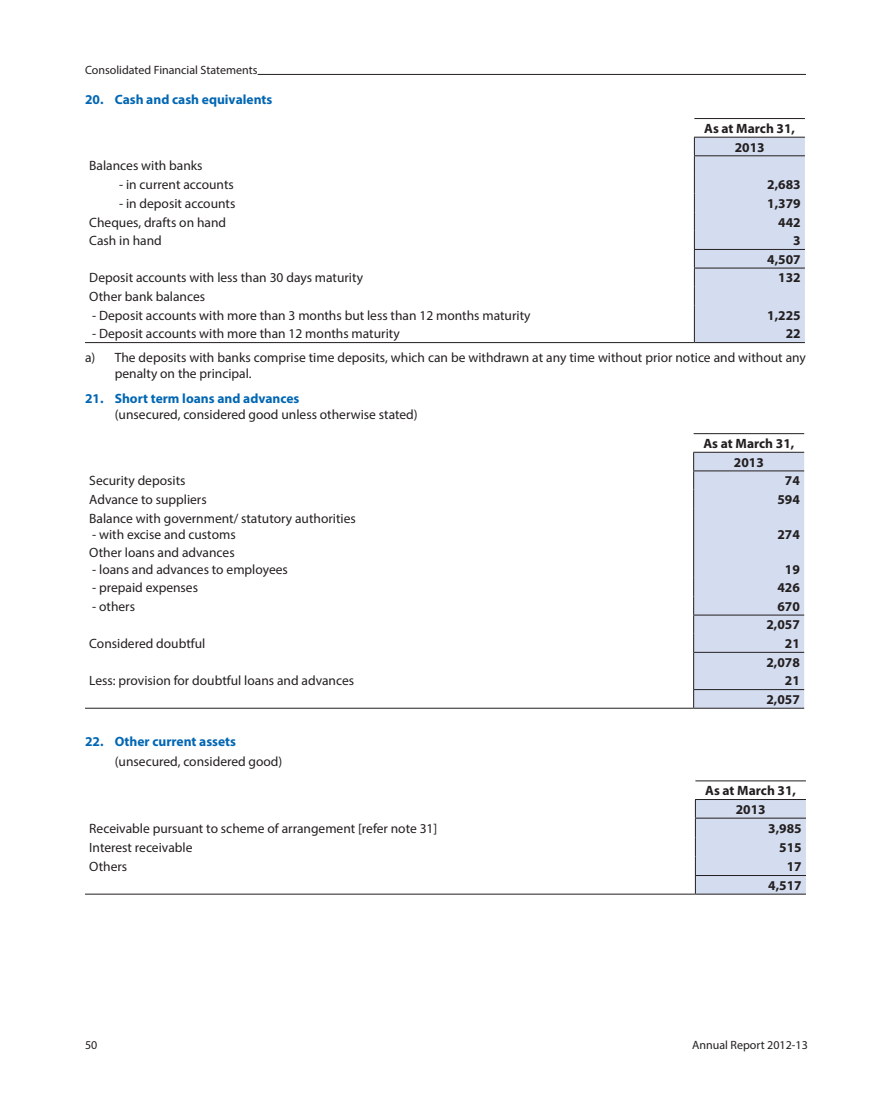
<style>
.page{position:relative;width:891px;height:1107px;background:#fff}
.page>*{position:absolute;margin:0;border:0;box-sizing:border-box;transform-origin:0 0}
.t1{font:13.5px/16.2px "Myriad Pro";color:#231f20}
.t2{font:700 13.5px/18.6px "Myriad Pro";color:#231f20;text-align:right}
.t3{font:700 13.5px "Myriad Pro";color:#0166b3}
.t4{font:12px "Myriad Pro";color:#231f20}
</style>
<div class="page">
<hr style="left:258px;top:74px;width:548px;height:1px;background:#231f20">
<div style="left:694px;top:138px;width:111px;height:204px;background:#d4ddef"></div>
<hr style="left:694px;top:118px;width:111px;height:1px;background:#231f20">
<hr style="left:694px;top:137px;width:111px;height:1px;background:#231f20">
<hr style="left:85px;top:342px;width:609px;height:1px;background:#231f20">
<hr style="left:694px;top:342px;width:111px;height:1px;background:#231f20">
<hr style="left:694px;top:249px;width:111px;height:1px;background:#231f20">
<hr style="left:694px;top:268px;width:111px;height:1px;background:#231f20">
<hr style="left:694px;top:155px;width:111px;height:1px;background:#231f20">
<div style="left:693px;top:453px;width:111px;height:255px;background:#d4ddef"></div>
<hr style="left:694px;top:433px;width:110px;height:1px;background:#231f20">
<hr style="left:693px;top:452px;width:111px;height:1px;background:#231f20">
<hr style="left:693px;top:471px;width:111px;height:1px;background:#231f20">
<hr style="left:693px;top:615px;width:111px;height:1px;background:#231f20">
<hr style="left:693px;top:652px;width:111px;height:1px;background:#231f20">
<hr style="left:693px;top:689px;width:111px;height:1px;background:#231f20">
<hr style="left:85px;top:708px;width:609px;height:1px;background:#231f20">
<hr style="left:694px;top:708px;width:110px;height:1px;background:#231f20">
<div style="left:695px;top:800px;width:111px;height:94px;background:#d4ddef"></div>
<hr style="left:695px;top:781px;width:111px;height:1px;background:#231f20">
<hr style="left:695px;top:799px;width:111px;height:1px;background:#231f20">
<hr style="left:695px;top:818px;width:111px;height:1px;background:#231f20">
<hr style="left:85px;top:894px;width:610px;height:1px;background:#231f20">
<hr style="left:695px;top:875px;width:111px;height:1px;background:#231f20">
<hr style="left:695px;top:894px;width:111px;height:1px;background:#231f20">
<p class="t4" style="left:85px;top:63px;width:174px">Consolidated Financial Statements</p>
<p class="t3" style="left:85px;top:90px;width:189px">20. Cash and cash equivalents</p>
<p class="t2" style="left:704px;top:119px;width:92px;text-align:center">As at March 31,<br>2013</p>
<p class="t1" style="left:89px;top:158px;width:115px">Balances with banks</p>
<p class="t1" style="left:119px;top:176px;width:116px">- in current accounts</p>
<p class="t2" style="left:767px;top:175px;width:35px">2,683</p>
<p class="t1" style="left:119px;top:195px;width:118px">- in deposit accounts</p>
<p class="t2" style="left:767px;top:194px;width:35px">1,379</p>
<p class="t1" style="left:89px;top:214px;width:138px">Cheques, drafts on hand</p>
<p class="t2" style="left:778px;top:212px;width:24px">442</p>
<p class="t1" style="left:89px;top:232px;width:74px">Cash in hand</p>
<p class="t2" style="left:767px;top:231px;width:35px">3<br>4,507</p>
<p class="t1" style="left:89px;top:270px;width:275px">Deposit accounts with less than 30 days maturity</p>
<p class="t2" style="left:778px;top:268px;width:24px">132</p>
<p class="t1" style="left:89px;top:288px;width:117px">Other bank balances</p>
<p class="t1" style="left:92px;top:307px;width:440px">- Deposit accounts with more than 3 months but less than 12 months maturity</p>
<p class="t2" style="left:767px;top:305px;width:35px">1,225</p>
<p class="t1" style="left:92px;top:326px;width:309px">- Deposit accounts with more than 12 months maturity</p>
<p class="t2" style="left:786px;top:324px;width:16px">22</p>
<p class="t1" style="left:115px;top:349px;width:693px;text-indent:-30px">a) The deposits with banks comprise time deposits, which can be withdrawn at any time without prior notice and without any penalty on the principal.</p>
<p class="t3" style="left:85px;top:389px;width:216px">21. Short term loans and advances</p>
<p class="t1" style="left:115px;top:406px;width:304px">(unsecured, considered good unless otherwise stated)</p>
<p class="t2" style="left:703px;top:434px;width:92px;text-align:center">As at March 31,<br>2013</p>
<p class="t1" style="left:89px;top:472px;width:98px">Security deposits</p>
<p class="t2" style="left:785px;top:471px;width:16px">74</p>
<p class="t1" style="left:89px;top:491px;width:119px">Advance to suppliers</p>
<p class="t2" style="left:777px;top:490px;width:24px">594</p>
<p class="t1" style="left:89px;top:510px;width:268px">Balance with government/ statutory authorities</p>
<p class="t1" style="left:92px;top:526px;width:145px">- with excise and customs</p>
<p class="t2" style="left:777px;top:524px;width:24px">274</p>
<p class="t1" style="left:89px;top:545px;width:147px">Other loans and advances</p>
<p class="t1" style="left:92px;top:561px;width:197px">- loans and advances to employees</p>
<p class="t2" style="left:785px;top:559px;width:16px">19</p>
<p class="t1" style="left:92px;top:579px;width:107px">- prepaid expenses</p>
<p class="t2" style="left:777px;top:578px;width:24px">426</p>
<p class="t1" style="left:92px;top:598px;width:44px">- others</p>
<p class="t2" style="left:766px;top:597px;width:35px">670<br>2,057</p>
<p class="t1" style="left:89px;top:635px;width:118px">Considered doubtful</p>
<p class="t2" style="left:766px;top:634px;width:35px">21<br>2,078</p>
<p class="t1" style="left:89px;top:673px;width:266px">Less: provision for doubtful loans and advances</p>
<p class="t2" style="left:766px;top:671px;width:35px">21<br>2,057</p>
<p class="t3" style="left:85px;top:732px;width:153px">22. Other current assets</p>
<p class="t1" style="left:115px;top:753px;width:169px">(unsecured, considered good)</p>
<p class="t2" style="left:705px;top:781px;width:92px;text-align:center">As at March 31,<br>2013</p>
<p class="t1" style="left:89px;top:820px;width:350px">Receivable pursuant to scheme of arrangement [refer note 31]</p>
<p class="t2" style="left:768px;top:818px;width:35px">3,985</p>
<p class="t1" style="left:89px;top:839px;width:105px">Interest receivable</p>
<p class="t2" style="left:779px;top:838px;width:24px">515</p>
<p class="t1" style="left:89px;top:858px;width:40px">Others</p>
<p class="t2" style="left:768px;top:857px;width:35px">17<br>4,517</p>
<p class="t4" style="left:85px;top:1038px;width:14px">50</p>
<p class="t4" style="left:692px;top:1038px;width:117px">Annual Report 2012-13</p>
</div>
